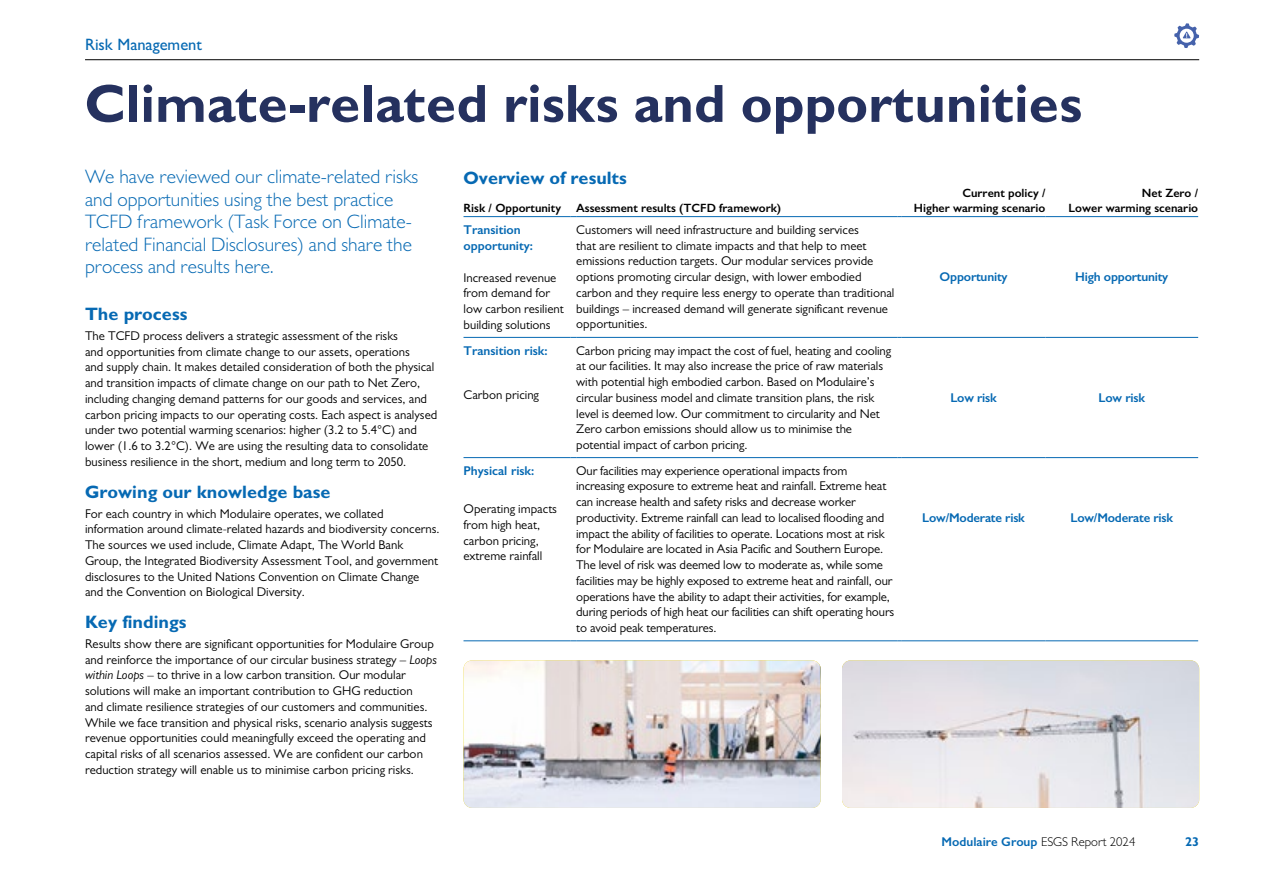
<style>
.page{position:relative;width:1263px;height:893px;background:#fff}
.page>*{position:absolute;margin:0;border:0;box-sizing:border-box;transform-origin:0 0}
.t1{font:700 54px "Gill Sans";color:#25315f}
.t2{font:300 19.5px/22.5px "Gill Sans";color:#0669b3}
.t3{font:700 18px "Gill Sans";color:#0669b3}
.t4{font:500 16.5px "Gill Sans";color:#0669b3}
.t5{font:12.75px/15.8px "Gill Sans";color:#000}
.t6{font:600 12.75px/15.8px "Gill Sans";letter-spacing:-.015em;color:#0669b3}
.t7{font:700 12.75px "Gill Sans";color:#0669b3}
.t8{font:600 12px/15.8px "Gill Sans";color:#000;text-align:right}
.s1{font-style:italic}
.s2{font-weight:300;color:#000}
</style>
<div class="page">
<hr style="left:85px;top:59px;width:1114px;height:1px;background:#000">
<img style="left:463px;top:660px;width:358px;height:148px">
<img style="left:842px;top:660px;width:357px;height:148px">
<hr style="left:463px;top:216px;width:108px;height:1px;background:#0669b3">
<hr style="left:576px;top:216px;width:321px;height:1px;background:#0669b3">
<hr style="left:902px;top:216px;width:143px;height:1px;background:#0669b3">
<hr style="left:1045px;top:216px;width:153px;height:1px;background:#0669b3">
<hr style="left:463px;top:337px;width:108px;height:1px;background:#0669b3">
<hr style="left:576px;top:337px;width:321px;height:1px;background:#0669b3">
<hr style="left:902px;top:337px;width:143px;height:1px;background:#0669b3">
<hr style="left:1045px;top:337px;width:153px;height:1px;background:#0669b3">
<hr style="left:463px;top:457px;width:108px;height:1px;background:#0669b3">
<hr style="left:576px;top:457px;width:321px;height:1px;background:#0669b3">
<hr style="left:902px;top:457px;width:143px;height:1px;background:#0669b3">
<hr style="left:1045px;top:457px;width:153px;height:1px;background:#0669b3">
<hr style="left:463px;top:641px;width:108px;height:1px;background:#0669b3">
<hr style="left:576px;top:641px;width:321px;height:1px;background:#0669b3">
<hr style="left:902px;top:641px;width:143px;height:1px;background:#0669b3">
<hr style="left:1045px;top:641px;width:153px;height:1px;background:#0669b3">
<svg style="left:1174px;top:23px;width:25px;height:25px"></svg>
<p class="t4" style="left:85px;top:34px;width:119px">Risk Management</p>
<h1 class="t1" style="left:85px;top:70px;width:999px">Climate-related risks and opportunities</h1>
<h2 class="t2" style="left:85px;top:165px;width:335px">We have reviewed our climate-related risks and opportunities using the best practice TCFD framework (Task Force on Climate&shy;related Financial Disclosures) and share the process and results here.</h2>
<h3 class="t3" style="left:85px;top:303px;width:104px">The process</h3>
<p class="t5" style="left:85px;top:328px;width:354px">The TCFD process delivers a strategic assessment of the risks<br>and opportunities from climate change to our assets, operations<br>and supply chain. It makes detailed consideration of both the physical and transition impacts of climate change on our path to Net Zero, including changing demand patterns for our goods and services, and carbon pricing impacts to our operating costs. Each aspect is analysed under two potential warming scenarios: higher (3.2 to 5.4°C) and lower (1.6 to 3.2°C). We are using the resulting data to consolidate business resilience in the short, medium and long term to 2050.</p>
<h3 class="t3" style="left:85px;top:480px;width:247px">Growing our knowledge base</h3>
<p class="t5" style="left:85px;top:505px;width:356px">For each country in which Modulaire operates, we collated information around climate-related hazards and biodiversity concerns.<br>The sources we used include, Climate Adapt, The World Bank Group, the Integrated Biodiversity Assessment Tool, and government disclosures to the United Nations Convention on Climate Change and the Convention on Biological Diversity.</p>
<h3 class="t3" style="left:85px;top:611px;width:103px">Key findings</h3>
<p class="t5" style="left:85px;top:636px;width:353px">Results show there are significant opportunities for Modulaire Group and reinforce the importance of our circular business strategy – <span class="s1">Loops within Loops –</span> to thrive in a low carbon transition. Our modular solutions will make an important contribution to GHG reduction<br>and climate resilience strategies of our customers and communities.<br>While we face transition and physical risks, scenario analysis suggests revenue opportunities could meaningfully exceed the operating and capital risks of all scenarios assessed. We are confident our carbon reduction strategy will enable us to minimise carbon pricing risks.</p>
<h3 class="t3" style="left:463px;top:166px;width:165px">Overview of results</h3>
<p class="t8" style="left:463px;top:200px;width:99px">Risk / Opportunity</p>
<p class="t8" style="left:576px;top:200px;width:206px">Assessment results (TCFD framework)</p>
<p class="t6" style="left:463px;top:222px;width:71px">Transition opportunity:</p>
<p class="t5" style="left:463px;top:269px;width:102px">Increased revenue from demand for low carbon resilient building solutions</p>
<p class="t6" style="left:463px;top:343px;width:86px">Transition risk:</p>
<p class="t5" style="left:463px;top:387px;width:77px">Carbon pricing</p>
<p class="t6" style="left:463px;top:463px;width:72px">Physical risk:</p>
<p class="t5" style="left:463px;top:501px;width:95px">Operating impacts from high heat, carbon pricing, extreme rainfall</p>
<p class="t5" style="left:576px;top:222px;width:320px">Customers will need infrastructure and building services<br>that are resilient to climate impacts and that help to meet emissions reduction targets. Our modular services provide options promoting circular design, with lower embodied carbon and they require less energy to operate than traditional buildings – increased demand will generate significant revenue opportunities.</p>
<p class="t5" style="left:576px;top:342px;width:317px">Carbon pricing may impact the cost of fuel, heating and cooling at our facilities. It may also increase the price of raw materials with potential high embodied carbon. Based on Modulaire’s circular business model and climate transition plans, the risk level is deemed low. Our commitment to circularity and Net Zero carbon emissions should allow us to minimise the potential impact of carbon pricing.</p>
<p class="t5" style="left:576px;top:462px;width:320px">Our facilities may experience operational impacts from increasing exposure to extreme heat and rainfall. Extreme heat can increase health and safety risks and decrease worker productivity. Extreme rainfall can lead to localised flooding and impact the ability of facilities to operate. Locations most at risk for Modulaire are located in Asia Pacific and Southern Europe.<br>The level of risk was deemed low to moderate as, while some facilities may be highly exposed to extreme heat and rainfall, our operations have the ability to adapt their activities, for example, during periods of high heat our facilities can shift operating hours to avoid peak temperatures.</p>
<p class="t8" style="left:914px;top:185px;width:133px">Current policy /<br>Higher warming scenario</p>
<p class="t8" style="left:1068px;top:185px;width:131px">Net Zero /<br>Lower warming scenario</p>
<p class="t6" style="left:940px;top:269px;width:69px">Opportunity</p>
<p class="t6" style="left:1075px;top:269px;width:95px">High opportunity</p>
<p class="t6" style="left:950px;top:390px;width:48px">Low risk</p>
<p class="t6" style="left:1098px;top:389px;width:48px">Low risk</p>
<p class="t6" style="left:922px;top:510px;width:104px">Low/Moderate risk</p>
<p class="t6" style="left:1070px;top:510px;width:104px">Low/Moderate risk</p>
<p class="t6" style="left:941px;top:834px;width:195px">Modulaire Group <span class="s2">ESGS Report 2024</span></p>
<p class="t7" style="left:1185px;top:834px;width:16px">23</p>
</div>
